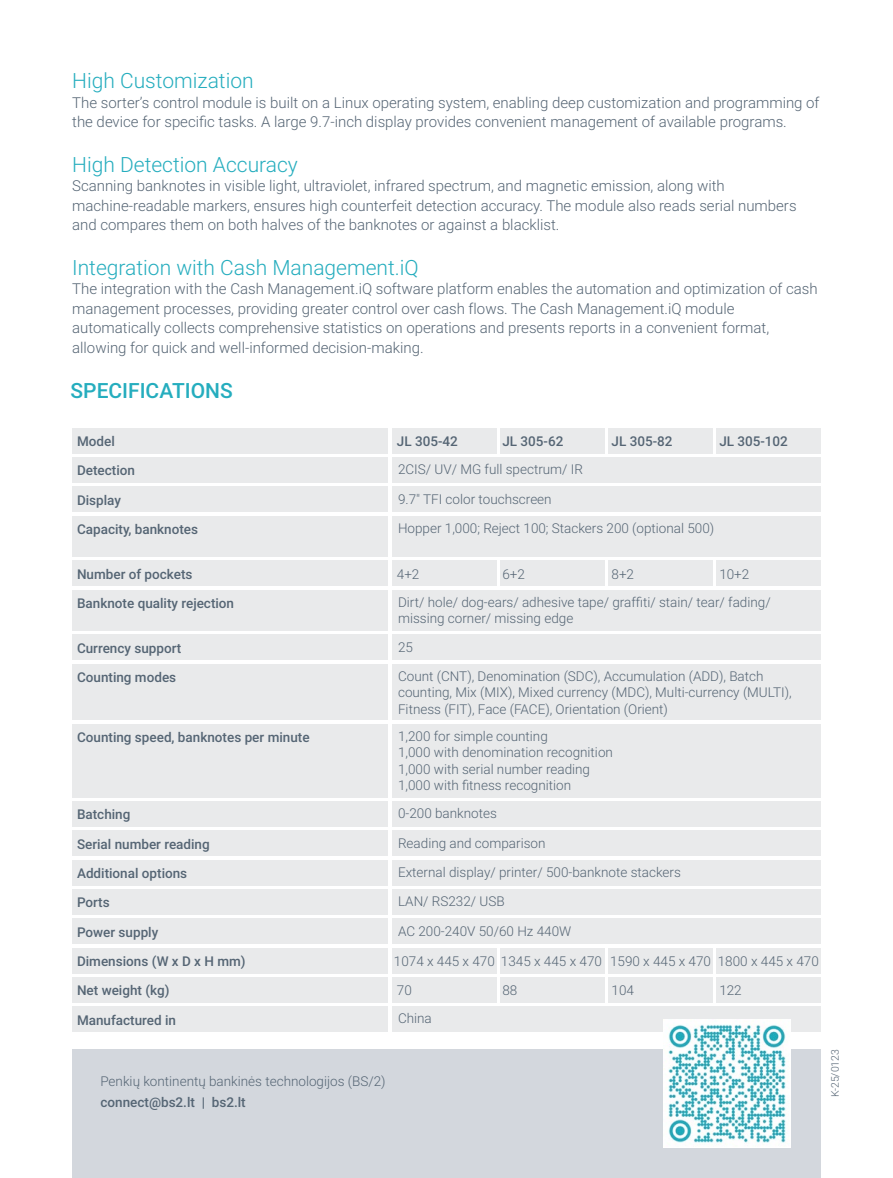
<style>
.page{position:relative;width:893px;height:1178px;background:#fff}
.page>*{position:absolute;margin:0;border:0;box-sizing:border-box;transform-origin:0 0}
.t1{font:300 21px "Roboto";color:#25adbe}
.t2{font:500 21px "Roboto";color:#25adbe}
.t3{font:300 15px/19.5px "Roboto";color:#556574}
.t4{font:300 13.5px/16.5px "Roboto";color:#556574}
.t5{font:500 13.5px "Roboto";color:#556574}
.t6{font:300 10.5px "Roboto";color:#556574}
</style>
<div class="page">
<div style="left:72px;top:1049px;width:749px;height:129px;background:#d3d7dd"></div>
<div style="left:72px;top:458px;width:316px;height:25px;background:#e9eaeb"></div>
<div style="left:392px;top:458px;width:429px;height:25px;background:#e9eaeb"></div>
<div style="left:72px;top:487px;width:316px;height:25px;background:#e9eaeb"></div>
<div style="left:392px;top:487px;width:429px;height:25px;background:#e9eaeb"></div>
<div style="left:72px;top:516px;width:316px;height:41px;background:#e9eaeb"></div>
<div style="left:392px;top:516px;width:429px;height:41px;background:#e9eaeb"></div>
<div style="left:72px;top:724px;width:316px;height:73px;background:#e9eaeb"></div>
<div style="left:392px;top:724px;width:429px;height:73px;background:#e9eaeb"></div>
<div style="left:72px;top:801px;width:316px;height:26px;background:#e9eaeb"></div>
<div style="left:392px;top:801px;width:429px;height:26px;background:#e9eaeb"></div>
<div style="left:72px;top:831px;width:316px;height:25px;background:#e9eaeb"></div>
<div style="left:392px;top:831px;width:429px;height:25px;background:#e9eaeb"></div>
<div style="left:72px;top:860px;width:316px;height:25px;background:#e9eaeb"></div>
<div style="left:392px;top:860px;width:429px;height:25px;background:#e9eaeb"></div>
<div style="left:72px;top:889px;width:316px;height:25px;background:#e9eaeb"></div>
<div style="left:392px;top:889px;width:429px;height:25px;background:#e9eaeb"></div>
<div style="left:72px;top:919px;width:316px;height:25px;background:#e9eaeb"></div>
<div style="left:392px;top:919px;width:429px;height:25px;background:#e9eaeb"></div>
<div style="left:72px;top:948px;width:316px;height:25px;background:#e9eaeb"></div>
<div style="left:392px;top:948px;width:105px;height:25px;background:#e9eaeb"></div>
<div style="left:500px;top:948px;width:105px;height:25px;background:#e9eaeb"></div>
<div style="left:608px;top:948px;width:105px;height:25px;background:#e9eaeb"></div>
<div style="left:716px;top:948px;width:105px;height:25px;background:#e9eaeb"></div>
<div style="left:72px;top:977px;width:316px;height:25px;background:#e9eaeb"></div>
<div style="left:392px;top:977px;width:105px;height:25px;background:#e9eaeb"></div>
<div style="left:500px;top:977px;width:105px;height:25px;background:#e9eaeb"></div>
<div style="left:608px;top:977px;width:105px;height:25px;background:#e9eaeb"></div>
<div style="left:716px;top:977px;width:105px;height:25px;background:#e9eaeb"></div>
<div style="left:72px;top:1007px;width:316px;height:25px;background:#e9eaeb"></div>
<div style="left:392px;top:1007px;width:429px;height:25px;background:#e9eaeb"></div>
<div style="left:72px;top:635px;width:316px;height:25px;background:#e9eaeb"></div>
<div style="left:392px;top:635px;width:429px;height:25px;background:#e9eaeb"></div>
<div style="left:72px;top:590px;width:316px;height:41px;background:#e9eaeb"></div>
<div style="left:392px;top:590px;width:429px;height:41px;background:#e9eaeb"></div>
<div style="left:72px;top:664px;width:316px;height:56px;background:#e9eaeb"></div>
<div style="left:392px;top:664px;width:429px;height:56px;background:#e9eaeb"></div>
<div style="left:392px;top:561px;width:105px;height:25px;background:#e9eaeb"></div>
<div style="left:500px;top:561px;width:105px;height:25px;background:#e9eaeb"></div>
<div style="left:608px;top:561px;width:105px;height:25px;background:#e9eaeb"></div>
<div style="left:716px;top:561px;width:105px;height:25px;background:#e9eaeb"></div>
<div style="left:72px;top:561px;width:316px;height:25px;background:#e9eaeb"></div>
<img style="left:663px;top:1019px;width:128px;height:128px">
<div style="left:392px;top:428px;width:105px;height:25px;background:#e9eaeb"></div>
<div style="left:500px;top:428px;width:105px;height:25px;background:#e9eaeb"></div>
<div style="left:608px;top:428px;width:105px;height:25px;background:#e9eaeb"></div>
<div style="left:716px;top:428px;width:105px;height:25px;background:#e9eaeb"></div>
<div style="left:72px;top:428px;width:316px;height:25px;background:#e9eaeb"></div>
<h1 class="t1" style="left:72px;top:66px;width:183px">High Customization</h1>
<p class="t3" style="left:72px;top:92px;width:749px">The sorter’s control module is built on a Linux operating system, enabling deep customization and programming of the device for specific tasks. A large 9.7-inch display provides convenient management of available programs.</p>
<h1 class="t1" style="left:72px;top:150px;width:227px">High Detection Accuracy</h1>
<p class="t3" style="left:72px;top:176px;width:726px">Scanning banknotes in visible light, ultraviolet, infrared spectrum, and magnetic emission, along with machine-readable markers, ensures high counterfeit detection accuracy. The module also reads serial numbers and compares them on both halves of the banknotes or against a blacklist.</p>
<h1 class="t1" style="left:72px;top:253px;width:348px">Integration with Cash Management.iQ</h1>
<p class="t3" style="left:72px;top:279px;width:747px">The integration with the Cash Management.iQ software platform enables the automation and optimization of cash management processes, providing greater control over cash flows. The Cash Management.iQ module automatically collects comprehensive statistics on operations and presents reports in a convenient format, allowing for quick and well-informed decision-making.</p>
<h1 class="t2" style="left:71px;top:376px;width:164px">SPECIFICATIONS</h1>
<p class="t5" style="left:77px;top:432px;width:39px">Model</p>
<p class="t5" style="left:397px;top:432px;width:62px">JL 305-42</p>
<p class="t5" style="left:502px;top:432px;width:62px">JL 305-62</p>
<p class="t5" style="left:612px;top:432px;width:62px">JL 305-82</p>
<p class="t5" style="left:719px;top:432px;width:70px">JL 305-102</p>
<p class="t5" style="left:77px;top:461px;width:59px">Detection</p>
<p class="t4" style="left:398px;top:461px;width:186px">2CIS/ UV/ MG full spectrum/ IR</p>
<p class="t5" style="left:77px;top:490px;width:46px">Display</p>
<p class="t4" style="left:398px;top:490px;width:155px">9.7" TFI color touchscreen</p>
<p class="t5" style="left:77px;top:520px;width:123px">Capacity, banknotes</p>
<p class="t4" style="left:398px;top:519px;width:318px">Hopper 1,000; Reject 100; Stackers 200 (optional 500)</p>
<p class="t5" style="left:77px;top:564px;width:117px">Number of pockets</p>
<p class="t4" style="left:397px;top:565px;width:24px">4+2</p>
<p class="t4" style="left:502px;top:565px;width:24px">6+2</p>
<p class="t4" style="left:612px;top:565px;width:24px">8+2</p>
<p class="t4" style="left:719px;top:565px;width:32px">10+2</p>
<p class="t5" style="left:77px;top:594px;width:159px">Banknote quality rejection</p>
<p class="t4" style="left:398px;top:593px;width:374px">Dirt/ hole/ dog-ears/ adhesive tape/ graffiti/ stain/ tear/ fading/ missing corner/ missing edge</p>
<p class="t5" style="left:77px;top:638px;width:106px">Currency support</p>
<p class="t4" style="left:398px;top:638px;width:16px">25</p>
<p class="t5" style="left:77px;top:668px;width:101px">Counting modes</p>
<p class="t4" style="left:398px;top:667px;width:395px">Count (CNT), Denomination (SDC), Accumulation (ADD), Batch counting, Mix (MIX), Mixed currency (MDC), Multi-currency (MULTI),<br>Fitness (FIT), Face (FACE), Orientation (Orient)</p>
<p class="t5" style="left:77px;top:727px;width:234px">Counting speed, banknotes per minute</p>
<p class="t4" style="left:398px;top:727px;width:216px">1,200 for simple counting<br>1,000 with denomination recognition<br>1,000 with serial number reading<br>1,000 with fitness recognition</p>
<p class="t5" style="left:77px;top:805px;width:55px">Batching</p>
<p class="t4" style="left:398px;top:805px;width:100px">0-200 banknotes</p>
<p class="t5" style="left:77px;top:834px;width:134px">Serial number reading</p>
<p class="t4" style="left:398px;top:834px;width:149px">Reading and comparison</p>
<p class="t5" style="left:77px;top:864px;width:112px">Additional options</p>
<p class="t4" style="left:398px;top:863px;width:284px">External display/ printer/ 500-banknote stackers</p>
<p class="t5" style="left:77px;top:893px;width:34px">Ports</p>
<p class="t4" style="left:398px;top:893px;width:108px">LAN/ RS232/ USB</p>
<p class="t5" style="left:77px;top:922px;width:83px">Power supply</p>
<p class="t4" style="left:398px;top:922px;width:175px">AC 200-240V 50/60 Hz 440W</p>
<p class="t5" style="left:77px;top:951px;width:170px">Dimensions (W x D x H mm)</p>
<p class="t4" style="left:394px;top:952px;width:426px">1074 x 445 x 470 1345 x 445 x 470 1590 x 445 x 470 1800 x 445 x 470</p>
<p class="t5" style="left:77px;top:981px;width:94px">Net weight (kg)</p>
<p class="t4" style="left:397px;top:981px;width:16px">70</p>
<p class="t4" style="left:502px;top:981px;width:16px">88</p>
<p class="t4" style="left:612px;top:981px;width:24px">104</p>
<p class="t4" style="left:719px;top:981px;width:24px">122</p>
<p class="t5" style="left:77px;top:1010px;width:101px">Manufactured in</p>
<p class="t4" style="left:398px;top:1010px;width:35px">China</p>
<p class="t4" style="left:100px;top:1073px;width:287px">Penkių kontinentų bankinės technologijos (BS/2)</p>
<p class="t5" style="left:100px;top:1093px;width:147px">connect@bs2.lt | bs2.lt</p>
<p class="t6" style="left:828px;top:1097px;width:50px;rotate:-90deg">K-25/0123</p>
</div>
